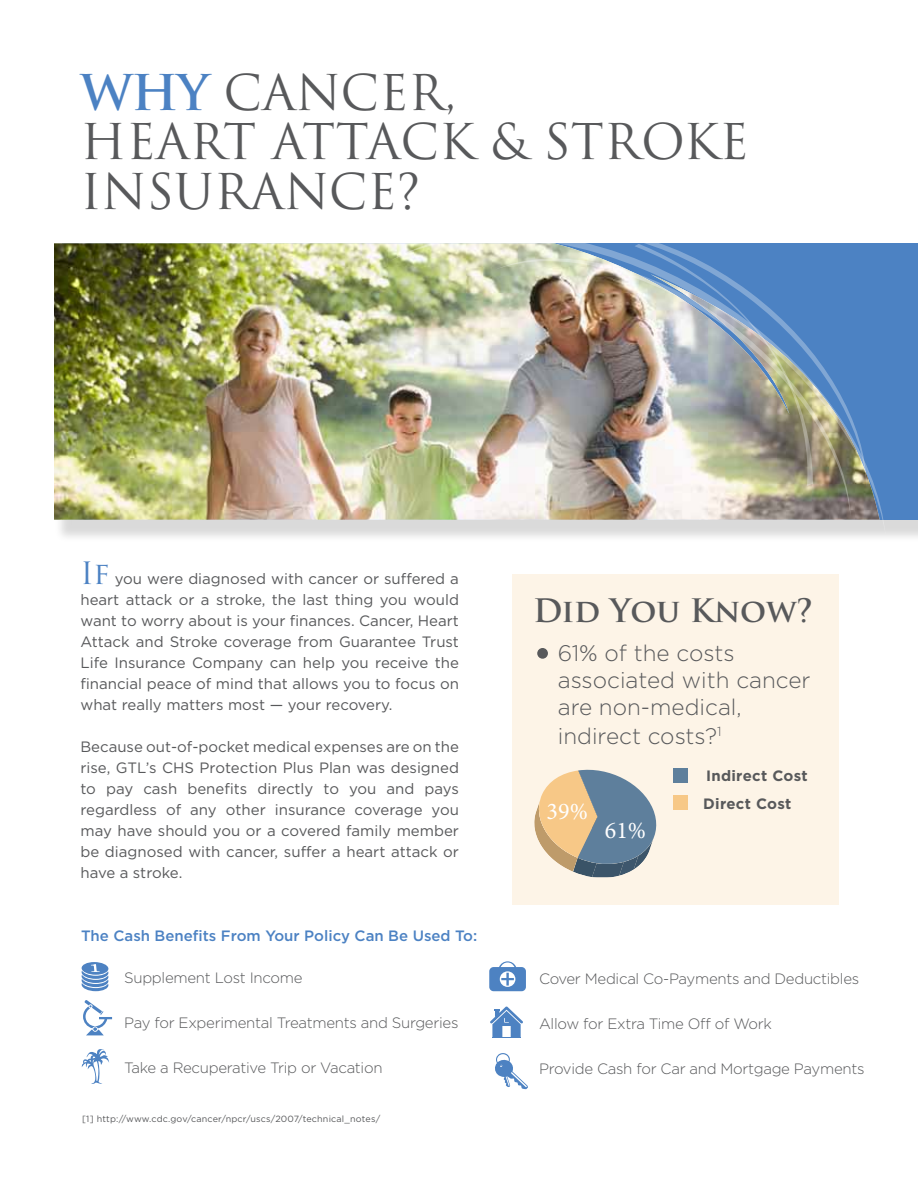
<style>
.page{position:relative;width:918px;height:1188px;background:#fff}
.page>*{position:absolute;margin:0;border:0;box-sizing:border-box;transform-origin:0 0}
.t1{font:48px/49.5px "Trajan Pro";color:#58595b}
.t2{font:700 31.5px "Trajan Pro";letter-spacing:-.005em;color:#58595b}
.t3{font:24px "Minion Pro";color:#fff}
.t4{font:300 22.5px/27.5px "Gotham";color:#58595b}
.t5{font:15px/21px "Gotham";color:#58595b;text-align:justify}
.t6{font:300 15px "Gotham";letter-spacing:-.02em;color:#58595b}
.t7{font:500 15px "Gotham";color:#4c82c3}
.t8{font:700 15px "Gotham";letter-spacing:.02em;color:#58595b}
.t9{font:9px "Gotham";letter-spacing:.02em;color:#58595b}
.s1{font-weight:700;color:#4c82c3}
.s2{font-family:"Trajan Pro";font-size:30px;color:#4c82c3}
</style>
<div class="page">
<div style="left:54px;top:250px;width:864px;height:293px;background:#000;opacity:.15"></div>
<div style="left:62px;top:243px;width:856px;height:277px;background:#4c82c3"></div>
<img style="left:54px;top:243px;width:336px;height:277px">
<div style="left:512px;top:574px;width:326px;height:330px;background:#fdf4e7"></div>
<svg style="left:534px;top:769px;width:123px;height:108px"></svg>
<div style="left:673px;top:768px;width:15px;height:15px;background:#5e7f9c"></div>
<div style="left:673px;top:795px;width:15px;height:15px;background:#f7c887"></div>
<svg style="left:82px;top:1049px;width:27px;height:35px"></svg>
<svg style="left:83px;top:1000px;width:29px;height:35px"></svg>
<svg style="left:495px;top:1053px;width:33px;height:36px"></svg>
<svg style="left:490px;top:1006px;width:33px;height:32px"></svg>
<svg style="left:81px;top:962px;width:28px;height:29px"></svg>
<svg style="left:489px;top:961px;width:37px;height:30px"></svg>
<div style="left:537px;top:648px;width:11px;height:11px;background:#58595b;border-radius:50%"></div>
<img style="left:390px;top:243px;width:496px;height:294px">
<img style="left:510px;top:243px;width:357px;height:245px">
<img style="left:635px;top:244px;width:192px;height:242px">
<h1 class="t1" style="left:80px;top:67px;width:670px"><span class="s1">Why</span> CANCER,<br>HEART ATTACK &amp; STROKE<br>INSURANCE?</h1>
<p class="t5" style="left:80px;top:568px;width:380px"><span class="s2">IF</span> you were diagnosed with cancer or suffered a heart attack or a stroke, the last thing you would want to worry about is your finances. Cancer, Heart Attack and Stroke coverage from Guarantee Trust Life Insurance Company can help you receive the financial peace of mind that allows you to focus on what really matters most — your recovery.</p>
<p class="t5" style="left:80px;top:736px;width:380px">Because out-of-pocket medical expenses are on the rise, GTL’s CHS Protection Plus Plan was designed to pay cash benefits directly to you and pays regardless of any other insurance coverage you may have should you or a covered family member be diagnosed with cancer, suffer a heart attack or have a stroke.</p>
<p class="t7" style="left:81px;top:927px;width:398px">The Cash Benefits From Your Policy Can Be Used To:</p>
<p class="t6" style="left:124px;top:969px;width:180px">Supplement Lost Income</p>
<p class="t6" style="left:124px;top:1014px;width:336px">Pay for Experimental Treatments and Surgeries</p>
<p class="t6" style="left:124px;top:1059px;width:260px">Take a Recuperative Trip or Vacation</p>
<p class="t9" style="left:82px;top:1113px;width:300px">[1] http://www.cdc.gov/cancer/npcr/uscs/2007/technical_notes/</p>
<h2 class="t2" style="left:533px;top:591px;width:282px">Did You Know?</h2>
<h3 class="t4" style="left:558px;top:639px;width:254px">61% of the costs associated with cancer are non-medical, indirect costs?<sup>1</sup></h3>
<h3 class="t3" style="left:547px;top:795px;width:43px">39%</h3>
<h3 class="t3" style="left:605px;top:814px;width:43px">61%</h3>
<p class="t8" style="left:706px;top:766px;width:103px">Indirect Cost</p>
<p class="t8" style="left:703px;top:794px;width:90px">Direct Cost</p>
<p class="t6" style="left:539px;top:970px;width:322px">Cover Medical Co-Payments and Deductibles</p>
<p class="t6" style="left:539px;top:1015px;width:234px">Allow for Extra Time Off of Work</p>
<p class="t6" style="left:539px;top:1060px;width:327px">Provide Cash for Car and Mortgage Payments</p>
</div>
